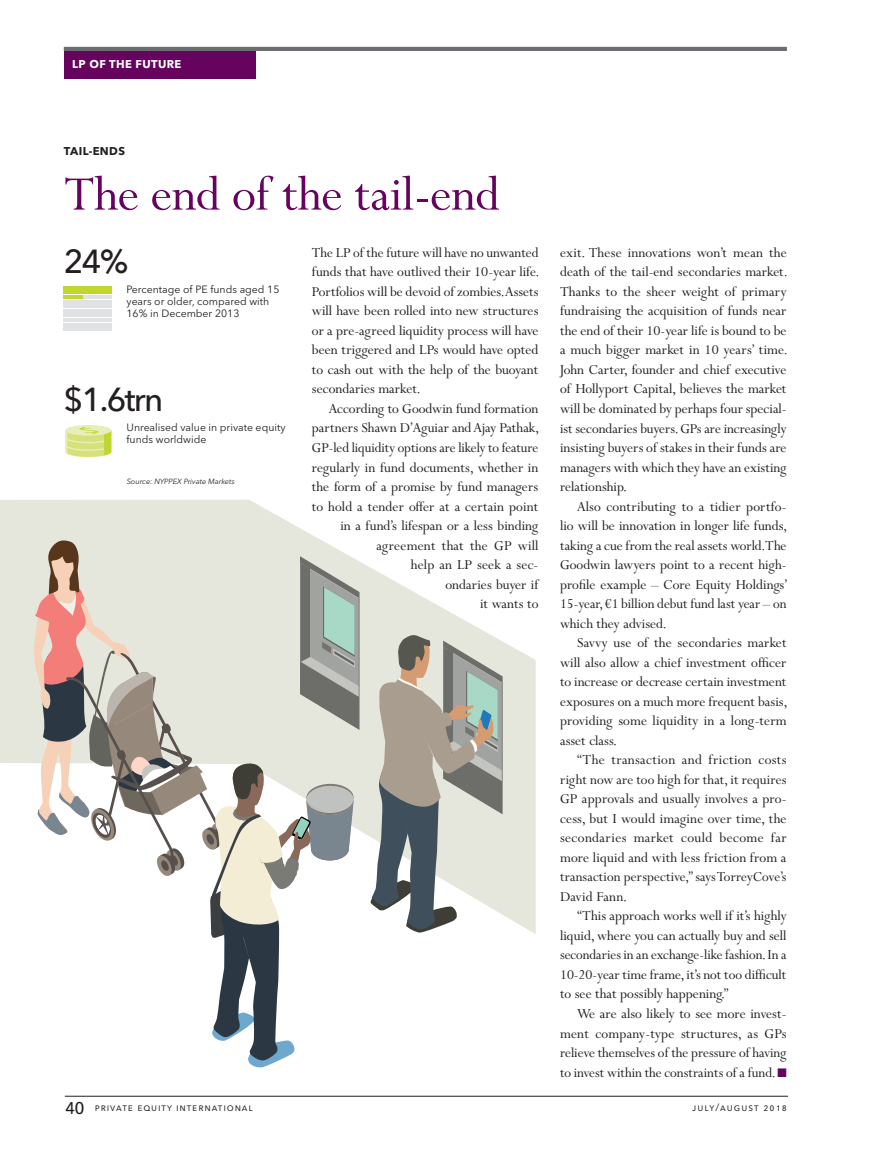
<style>
.page{position:relative;width:872px;height:1149px;background:#fff}
.page>*{position:absolute;margin:0;border:0;box-sizing:border-box;transform-origin:0 0}
.t1{font:54px "Perpetua MT Pro";letter-spacing:-.005em;color:#65035f}
.t2{font:500 33px "Avenir Next LT Pro";letter-spacing:-.05em;color:#231f20}
.t3{font:15.3px/19.5px "Perpetua MT Pro";color:#231f20;text-align:justify}
.t4{font:700 11.25px "Avenir Next LT Pro";letter-spacing:.035em;color:#fff}
.t5{font:700 11.25px "Avenir Next LT Pro";letter-spacing:.035em;color:#231f20}
.t6{font:10.5px/12px "Avenir Next LT Pro";color:#231f20}
.t7{font:10.5px "Avenir Next LT Pro";letter-spacing:.08em;color:#231f20}
.t8{font:10.5px "Avenir Next LT Pro";letter-spacing:.1em;color:#231f20}
.t9{font:italic 7.5px "Avenir Next LT Pro";color:#231f20}
.s1{color:#65035f}
.s2{font-size:22.5px}
</style>
<div class="page">
<svg style="left:0;top:499px;width:536px;height:434px;fill:#e6e7dc"></svg>
<svg style="left:370px;top:634px;width:132px;height:298px;background:#aeb0a9"></svg>
<svg style="left:34px;top:539px;width:325px;height:528px"></svg>
<hr style="left:65px;top:1095px;width:723px;height:1px;background:#231f20">
<hr style="left:64px;top:47px;width:723px;height:4px;background:#6c6d70">
<div style="left:64px;top:51px;width:191px;height:27px;background:#65035f"></div>
<svg style="left:64px;top:286px;width:48px;height:45px;background:#dde2c0"></svg>
<div style="left:65px;top:425px;width:46px;height:10px;background:#e6eeb9;border-radius:50%"></div>
<svg style="left:65px;top:427px;width:46px;height:30px"></svg>
<p class="t4" style="left:72px;top:58px;width:111px">LP OF THE FUTURE</p>
<p class="t5" style="left:64px;top:144px;width:63px">TAIL-ENDS</p>
<h1 class="t1" style="left:64px;top:163px;width:437px">The end of the tail-end</h1>
<h2 class="t2" style="left:64px;top:241px;width:66px">24%</h2>
<p class="t6" style="left:126px;top:283px;width:154px">Percentage of PE funds aged 15 years or older, compared with<br>16% in December 2013</p>
<h2 class="t2" style="left:64px;top:379px;width:101px">$1.6trn</h2>
<p class="t6" style="left:126px;top:420px;width:160px">Unrealised value in private equity funds worldwide</p>
<p class="t9" style="left:127px;top:477px;width:110px">Source: NYPPEX Private Markets</p>
<p class="t3" style="left:312px;top:243px;width:229px">The LP of the future will have no unwanted funds that have outlived their 10-year life.<br>Portfolios will be devoid of zombies. Assets will have been rolled into new structures or a pre-agreed liquidity process will have been triggered and LPs would have opted to cash out with the help of the buoyant secondaries market.</p>
<p class="t3" style="left:312px;top:399px;width:229px;text-align:right">According to Goodwin fund formation partners Shawn D’Aguiar and Ajay Pathak,<br>GP-led liquidity options are likely to feature regularly in fund documents, whether in the form of a promise by fund managers to hold a tender offer at a certain point in a fund’s lifespan or a less binding agreement that the GP will<br>help an LP seek a sec-<br>ondaries buyer if<br>it wants to</p>
<p class="t3" style="left:560px;top:243px;width:229px">exit. These innovations won’t mean the death of the tail-end secondaries market.<br>Thanks to the sheer weight of primary fundraising the acquisition of funds near the end of their 10-year life is bound to be a much bigger market in 10 years’ time.<br>John Carter, founder and chief executive of Hollyport Capital, believes the market will be dominated by perhaps four special&shy;ist secondaries buyers. GPs are increasingly insisting buyers of stakes in their funds are managers with which they have an existing relationship.</p>
<p class="t3" style="left:560px;top:496px;width:229px;text-indent:17px">Also contributing to a tidier portfo&shy;lio will be innovation in longer life funds, taking a cue from the real assets world. The Goodwin lawyers point to a recent high&shy;profile example – Core Equity Holdings’ 15-year, €1 billion debut fund last year – on which they advised.</p>
<p class="t3" style="left:560px;top:633px;width:229px;text-indent:17px">Savvy use of the secondaries market will also allow a chief investment officer to increase or decrease certain investment exposures on a much more frequent basis, providing some liquidity in a long-term asset class.</p>
<p class="t3" style="left:560px;top:750px;width:228px;text-indent:17px">“The transaction and friction costs right now are too high for that, it requires GP approvals and usually involves a pro&shy;cess, but I would imagine over time, the secondaries market could become far more liquid and with less friction from a transaction perspective,” says TorreyCove’s David Fann.</p>
<p class="t3" style="left:560px;top:906px;width:228px;text-indent:17px">“This approach works well if it’s highly liquid, where you can actually buy and sell secondaries in an exchange-like fashion. In a 10-20-year time frame, it’s not too difficult to see that possibly happening.”</p>
<p class="t3" style="left:560px;top:1003px;width:228px;text-indent:17px">We are also likely to see more invest&shy;ment company-type structures, as GPs relieve themselves of the pressure of having to invest within the constraints of a fund. <span class="s1">■</span></p>
<p class="t7" style="left:65px;top:1100px;width:189px"><span class="s2">40</span> private equity international</p>
<p class="t8" style="left:692px;top:1100px;width:96px">july/august 2018</p>
</div>
